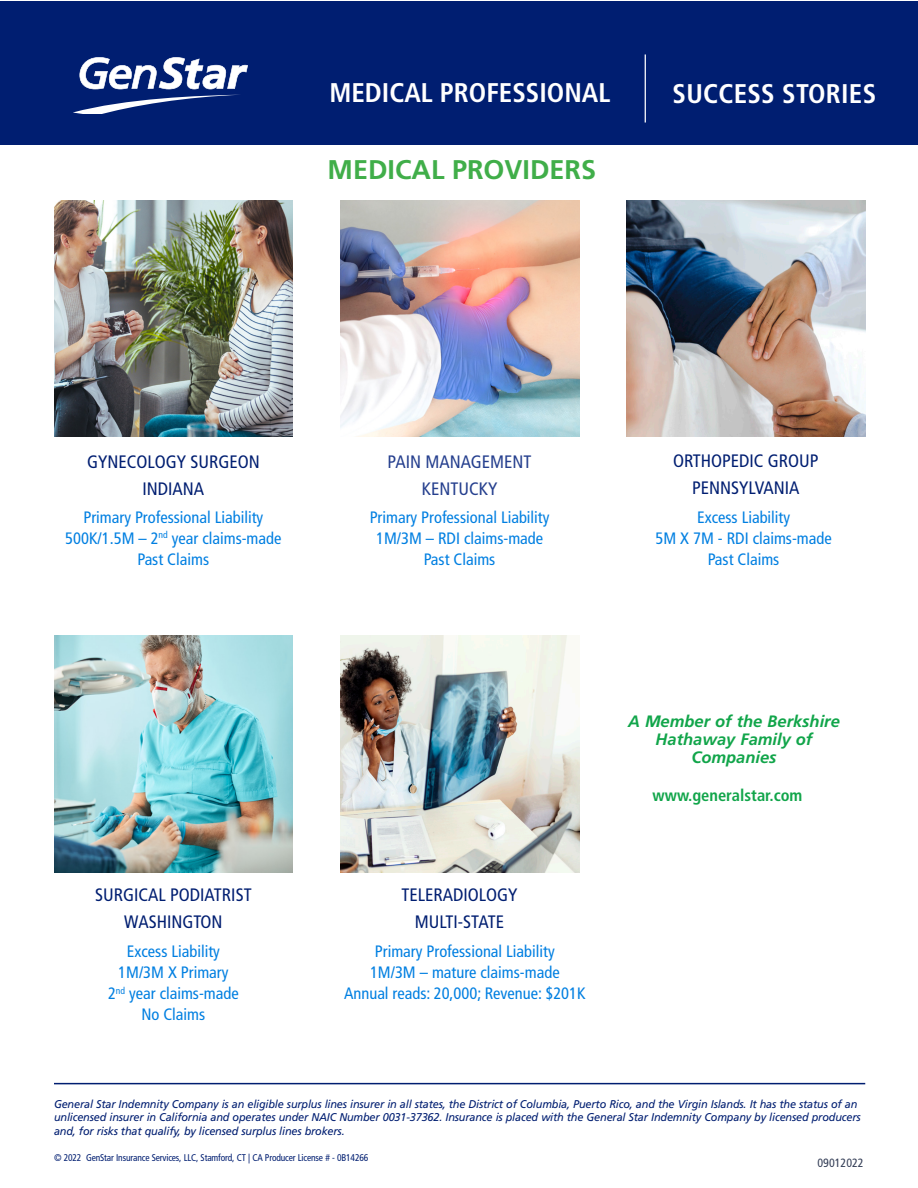
<style>
.page{position:relative;width:918px;height:1188px;background:#fff}
.page>*{position:absolute;margin:0;border:0;box-sizing:border-box;transform-origin:0 0}
.t1{font:700 condensed 27px "Frutiger LT Std";color:#fff}
.Success_Subhead{font:700 27px "Frutiger LT Std";color:#40ae49}
.Success_Subhead-2{font:condensed 18px/27px "Frutiger LT Std";color:#001e71;text-align:center}
.Success_Subhead-3{font:condensed 18px/27px "Frutiger LT Std";color:#253f8e;text-align:center}
.Success_Subhead-4{font:condensed 16.5px "Frutiger LT Std";color:#007fe1}
.t2{font:italic 700 16.5px/18px "Frutiger LT Std";color:#11a54a;text-align:center}
.Success_Subhead-5{font:700 condensed 16.5px "Frutiger LT Std";color:#11a54a}
.t3{font:condensed 12px "Frutiger LT Std";color:#313b54}
.t4{font:italic 11.25px/13.5px "Frutiger LT Std";letter-spacing:-.015em;color:#001e71}
.t5{font:condensed 9.75px "Frutiger LT Std";letter-spacing:-.015em;color:#001e71}
</style>
<div class="page">
<div style="left:0;top:1px;width:918px;height:144px;background:#001e71"></div>
<svg style="left:73px;top:95px;width:161px;height:19px"></svg>
<svg style="left:80px;top:57px;width:168px;height:32px"></svg>
<hr style="left:645px;top:54px;width:1px;height:69px;background:#fff">
<hr style="left:54px;top:1083px;width:811px;height:1px;background:#001e71">
<img style="left:54px;top:636px;width:239px;height:236px">
<img style="left:340px;top:636px;width:239px;height:236px">
<img style="left:626px;top:201px;width:239px;height:236px">
<img style="left:340px;top:201px;width:239px;height:236px">
<img style="left:54px;top:201px;width:239px;height:236px">
<h1 class="t1" style="left:329px;top:77px;width:283px">MEDICAL PROFESSIONAL</h1>
<h1 class="t1" style="left:673px;top:78px;width:205px">SUCCESS STORIES</h1>
<p class="Success_Subhead" style="left:328px;top:154px;width:270px">MEDICAL PROVIDERS</p>
<p class="Success_Subhead-2" style="left:87px;top:448px;width:174px">GYNECOLOGY SURGEON<br>INDIANA</p>
<p class="Success_Subhead-2" style="left:673px;top:448px;width:147px">ORTHOPEDIC GROUP<br>PENNSYLVANIA</p>
<p class="Success_Subhead-3" style="left:388px;top:448px;width:145px">PAIN MANAGEMENT<br>KENTUCKY</p>
<p class="Success_Subhead-4" style="left:83px;top:508px;width:181px">Primary Professional Liability</p>
<p class="Success_Subhead-4" style="left:65px;top:529px;width:218px">500K/1.5M – 2<sup>nd</sup> year claims-made</p>
<p class="Success_Subhead-4" style="left:138px;top:550px;width:73px">Past Claims</p>
<p class="Success_Subhead-2" style="left:95px;top:882px;width:158px">SURGICAL PODIATRIST<br>WASHINGTON</p>
<p class="Success_Subhead-4" style="left:127px;top:942px;width:95px">Excess Liability</p>
<p class="Success_Subhead-4" style="left:118px;top:963px;width:112px">1M/3M X Primary</p>
<p class="Success_Subhead-4" style="left:108px;top:984px;width:132px">2<sup>nd</sup> year claims-made</p>
<p class="Success_Subhead-4" style="left:141px;top:1005px;width:65px">No Claims</p>
<p class="Success_Subhead-4" style="left:370px;top:507px;width:181px">Primary Professional Liability</p>
<p class="Success_Subhead-4" style="left:376px;top:528px;width:169px">1M/3M – RDI claims-made</p>
<p class="Success_Subhead-4" style="left:424px;top:549px;width:73px">Past Claims</p>
<p class="Success_Subhead-4" style="left:697px;top:507px;width:95px">Excess Liability</p>
<p class="Success_Subhead-4" style="left:656px;top:528px;width:178px">5M X 7M - RDI claims-made</p>
<p class="Success_Subhead-4" style="left:708px;top:549px;width:73px">Past Claims</p>
<p class="Success_Subhead-2" style="left:402px;top:882px;width:118px">TELERADIOLOGY<br>MULTI-STATE</p>
<p class="Success_Subhead-4" style="left:375px;top:942px;width:181px">Primary Professional Liability</p>
<p class="Success_Subhead-4" style="left:370px;top:963px;width:191px">1M/3M – mature claims-made</p>
<p class="Success_Subhead-4" style="left:344px;top:984px;width:243px">Annual reads: 20,000; Revenue: $201K</p>
<p class="t2" style="left:628px;top:713px;width:213px">A Member of the Berkshire<br>Hathaway Family of<br>Companies</p>
<p class="Success_Subhead-5" style="left:653px;top:785px;width:151px">www.generalstar.com</p>
<p class="t4" style="left:54px;top:1097px;width:808px">General Star Indemnity Company is an eligible surplus lines insurer in all states, the District of Columbia, Puerto Rico, and the Virgin Islands. It has the status of an unlicensed insurer in California and operates under NAIC Number 0031-37362. Insurance is placed with the General Star Indemnity Company by licensed producers and, for risks that qualify, by licensed surplus lines brokers.</p>
<p class="t5" style="left:54px;top:1152px;width:316px">© 2022 GenStar Insurance Services, LLC, Stamford, CT | CA Producer License # - 0B14266</p>
<p class="t3" style="left:818px;top:1156px;width:48px">09012022</p>
</div>
